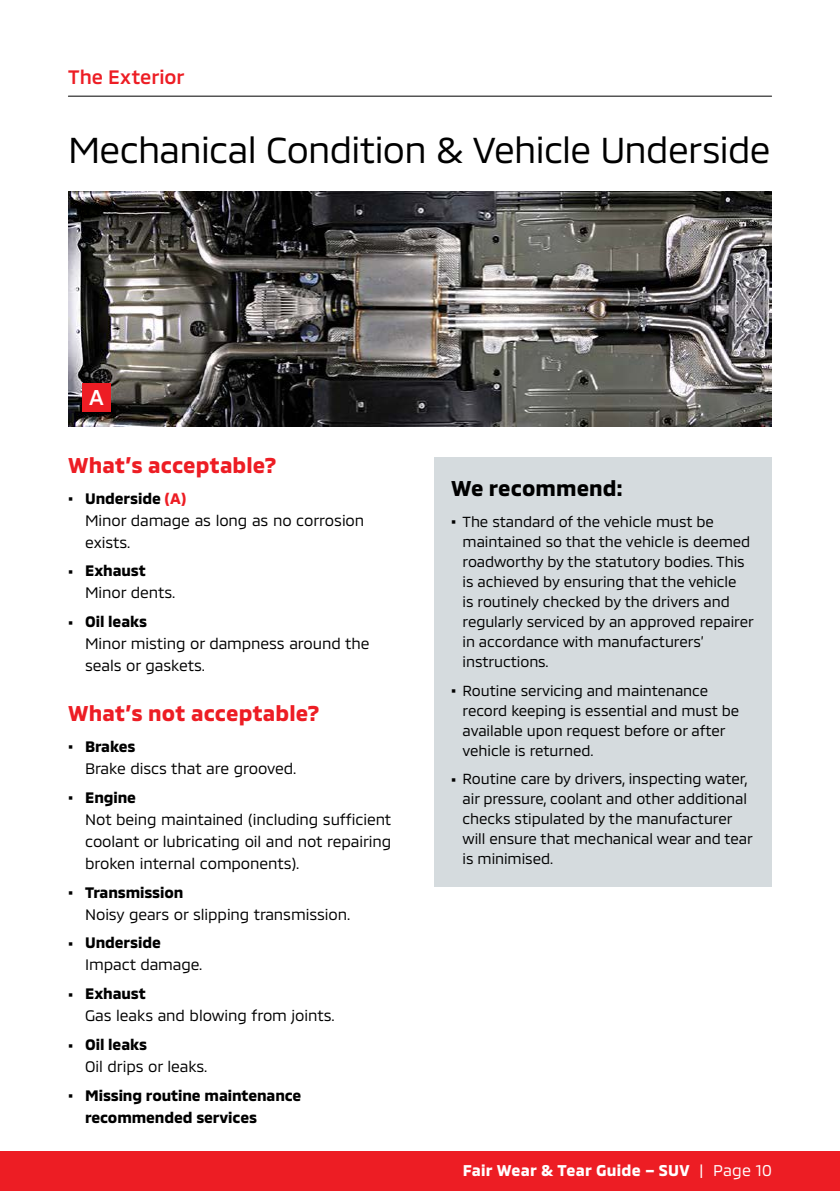
<style>
.page{position:relative;width:840px;height:1191px;background:#fff}
.page>*{position:absolute;margin:0;border:0;box-sizing:border-box;transform-origin:0 0}
.t1{font:37px "MMC";letter-spacing:-.02em;color:#000}
.t2{font:700 22px "MMC";letter-spacing:.005em;color:#ed1d24}
.t3{font:700 22px "MMC";letter-spacing:.005em;color:#000}
.t4{font:500 22px "MMC";color:#fff}
.t5{font:500 20px "MMC";letter-spacing:-.005em;color:#ed1d24}
.t6{font:700 16px "MMC";letter-spacing:.015em;color:#fff}
.t7{font:15.6px/22px "MMC";letter-spacing:-.005em;color:#000}
.t8{font:700 15.6px/22px "MMC";letter-spacing:-.005em;color:#000}
.t9{font:15px/20px "MMC";letter-spacing:-.005em;color:#000}
.s1{font-weight:700;font-size:20px}
.s2{font-weight:700}
.s3{font-weight:700;color:#ed1d24}
.s4{font-size:20px}
.s5{font-weight:400}
</style>
<div class="page">
<div style="left:0;top:1151px;width:839px;height:40px;background:#ed1d24"></div>
<hr style="left:68px;top:96px;width:703px;height:1px;background:#000">
<div style="left:434px;top:457px;width:337px;height:430px;background:#d5dbde"></div>
<img style="left:68px;top:191px;width:703px;height:235px">
<div style="left:82px;top:383px;width:29px;height:29px;background:#ed1d24"></div>
<h3 class="t5" style="left:68px;top:61px;width:118px">The Exterior</h3>
<h1 class="t1" style="left:68px;top:120px;width:703px">Mechanical Condition &amp; Vehicle Underside</h1>
<h2 class="t4" style="left:89px;top:380px;width:16px">A</h2>
<h2 class="t2" style="left:68px;top:448px;width:210px">What’s acceptable?</h2>
<p class="t7" style="left:85px;top:485px;width:280px;text-indent:-17px"><span class="s1">∙</span> <span class="s2">Underside</span> <span class="s3">(A)<br></span>Minor damage as long as no corrosion exists.</p>
<p class="t7" style="left:85px;top:558px;width:92px;text-indent:-17px"><span class="s1">∙</span> <span class="s2">Exhaust<br></span>Minor dents.</p>
<p class="t7" style="left:85px;top:609px;width:286px;text-indent:-17px"><span class="s1">∙</span> <span class="s2">Oil leaks<br></span>Minor misting or dampness around the seals or gaskets.</p>
<h2 class="t2" style="left:68px;top:696px;width:253px">What’s not acceptable?</h2>
<p class="t7" style="left:85px;top:733px;width:213px;text-indent:-17px"><span class="s1">∙</span> <span class="s2">Brakes<br></span>Brake discs that are grooved.</p>
<p class="t7" style="left:85px;top:784px;width:307px;text-indent:-17px"><span class="s1">∙</span> <span class="s2">Engine<br></span>Not being maintained (including sufficient coolant or lubricating oil and not repairing broken internal components).</p>
<p class="t7" style="left:85px;top:879px;width:266px;text-indent:-17px"><span class="s1">∙</span> <span class="s2">Transmission<br></span>Noisy gears or slipping transmission.</p>
<p class="t7" style="left:85px;top:930px;width:119px;text-indent:-17px"><span class="s1">∙</span> <span class="s2">Underside<br></span>Impact damage.</p>
<p class="t7" style="left:85px;top:980px;width:251px;text-indent:-17px"><span class="s1">∙</span> <span class="s2">Exhaust<br></span>Gas leaks and blowing from joints.</p>
<p class="t7" style="left:85px;top:1031px;width:123px;text-indent:-17px"><span class="s1">∙</span> <span class="s2">Oil leaks<br></span>Oil drips or leaks.</p>
<p class="t8" style="left:85px;top:1082px;width:218px;text-indent:-17px"><span class="s4">∙</span> Missing routine maintenance recommended services</p>
<h2 class="t3" style="left:451px;top:470px;width:173px">We recommend:</h2>
<p class="t9" style="left:462px;top:510px;width:292px;text-indent:-11px"><span class="s1">∙</span> The standard of the vehicle must be maintained so that the vehicle is deemed roadworthy by the statutory bodies. This is achieved by ensuring that the vehicle<br>is routinely checked by the drivers and regularly serviced by an approved repairer in accordance with manufacturers’ instructions.</p>
<p class="t9" style="left:462px;top:678px;width:278px;text-indent:-11px"><span class="s1">∙</span> Routine servicing and maintenance record keeping is essential and must be available upon request before or after vehicle is returned.</p>
<p class="t9" style="left:462px;top:767px;width:291px;text-indent:-11px"><span class="s1">∙</span> Routine care by drivers, inspecting water, air pressure, coolant and other additional checks stipulated by the manufacturer will ensure that mechanical wear and tear is minimised.</p>
<p class="t6" style="left:462px;top:1158px;width:310px">Fair Wear &amp; Tear Guide – SUV <span class="s5">| Page 10</span></p>
</div>
